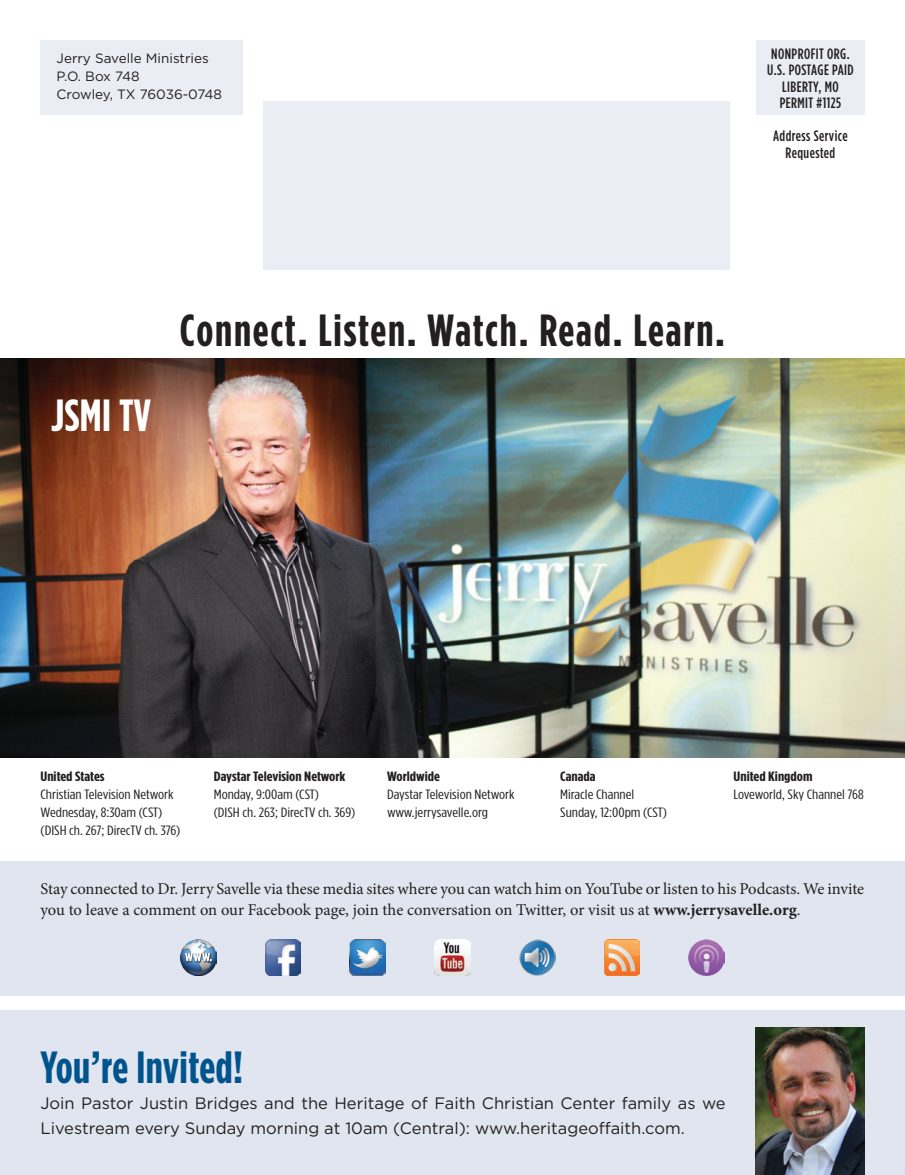
<style>
.page{position:relative;width:905px;height:1175px;background:#fff}
.page>*{position:absolute;margin:0;border:0;box-sizing:border-box;transform-origin:0 0}
.t1{font:700 45px "Gotham Condensed";letter-spacing:.04em;color:#231f20}
.t2{font:700 45px "Gotham Condensed";letter-spacing:.01em;color:#00548e}
.t3{font:700 45px "Gotham Condensed";letter-spacing:.01em;color:#fff}
.t4{font:16.5px/21px "Minion Pro";letter-spacing:-.005em;color:#231f20}
.t5{font:16.5px/25.5px "Gotham";color:#231f20}
.t6{font:500 15px/16.5px "Gotham Condensed";letter-spacing:.03em;color:#231f20;text-align:center}
.t7{font:13.5px/18px "Gotham Condensed";color:#231f20;scale:1.22 1}
.t8{font:700 13.5px "Gotham Condensed";color:#231f20;scale:1.22 1}
.t9{font:13.5px/18px "Gotham";color:#231f20}
.s1{font-weight:700}
</style>
<div class="page">
<div style="left:0;top:861px;width:904px;height:134px;background:#e1e5ef"></div>
<div style="left:0;top:1010px;width:904px;height:164px;background:#e1e5ef"></div>
<div style="left:40px;top:40px;width:203px;height:75px;background:#eaedf4"></div>
<div style="left:756px;top:40px;width:108px;height:75px;background:#eaedf4"></div>
<div style="left:263px;top:101px;width:466px;height:169px;background:#eaedf4"></div>
<img style="left:688px;top:939px;width:36px;height:36px">
<img style="left:604px;top:939px;width:35px;height:36px">
<img style="left:434px;top:939px;width:36px;height:36px">
<img style="left:519px;top:939px;width:36px;height:36px">
<img style="left:350px;top:939px;width:35px;height:36px">
<img style="left:180px;top:939px;width:36px;height:36px">
<div style="left:185px;top:953px;width:28px;height:9px;background:#231f20;opacity:.95"></div>
<svg style="left:185px;top:953px;width:27px;height:8px"></svg>
<img style="left:265px;top:939px;width:36px;height:36px">
<img style="left:0;top:358px;width:904px;height:399px">
<img style="left:755px;top:1027px;width:109px;height:147px">
<p class="t9" style="left:57px;top:49px;width:167px">Jerry Savelle Ministries<br>P.O. Box 748<br>Crowley, TX 76036-0748</p>
<p class="t6" style="left:767px;top:45px;width:88px">NONPROFIT ORG.<br>U.S. POSTAGE PAID<br>LIBERTY, MO<br>PERMIT #1125</p>
<p class="t6" style="left:773px;top:127px;width:76px">Address Service<br>Requested</p>
<h1 class="t3" style="left:51px;top:390px;width:101px">JSMI TV</h1>
<h1 class="t1" style="left:180px;top:305px;width:546px">Connect. Listen. Watch. Read. Learn.</h1>
<p class="t8" style="left:40px;top:768px;width:54px">United States</p>
<p class="t7" style="left:40px;top:785px;width:116px">Christian Television Network<br>Wednesday, 8:30am (CST) (DISH ch. 267; DirecTV ch. 376)</p>
<p class="t8" style="left:214px;top:768px;width:109px">Daystar Television Network</p>
<p class="t7" style="left:214px;top:785px;width:118px">Monday, 9:00am (CST)<br>(DISH ch. 263; DirecTV ch. 369)</p>
<p class="t8" style="left:387px;top:768px;width:45px">Worldwide</p>
<p class="t7" style="left:387px;top:785px;width:106px">Daystar Television Network www.jerrysavelle.org</p>
<p class="t8" style="left:560px;top:768px;width:31px">Canada</p>
<p class="t7" style="left:560px;top:785px;width:89px">Miracle Channel<br>Sunday, 12:00pm (CST)</p>
<p class="t8" style="left:733px;top:768px;width:66px">United Kingdom</p>
<p class="t7" style="left:733px;top:784px;width:108px">Loveworld, Sky Channel 768</p>
<p class="t4" style="left:40px;top:878px;width:825px">Stay connected to Dr. Jerry Savelle via these media sites where you can watch him on YouTube or listen to his Podcasts. We invite you to leave a comment on our Facebook page, join the conversation on Twitter, or visit us at <span class="s1">www.jerrysavelle.org</span>.</p>
<h1 class="t2" style="left:41px;top:1042px;width:204px">You’re Invited!</h1>
<p class="t5" style="left:40px;top:1089px;width:686px">Join Pastor Justin Bridges and the Heritage of Faith Christian Center family as we<br>Livestream every Sunday morning at 10am (Central): www.heritageoffaith.com.</p>
</div>
